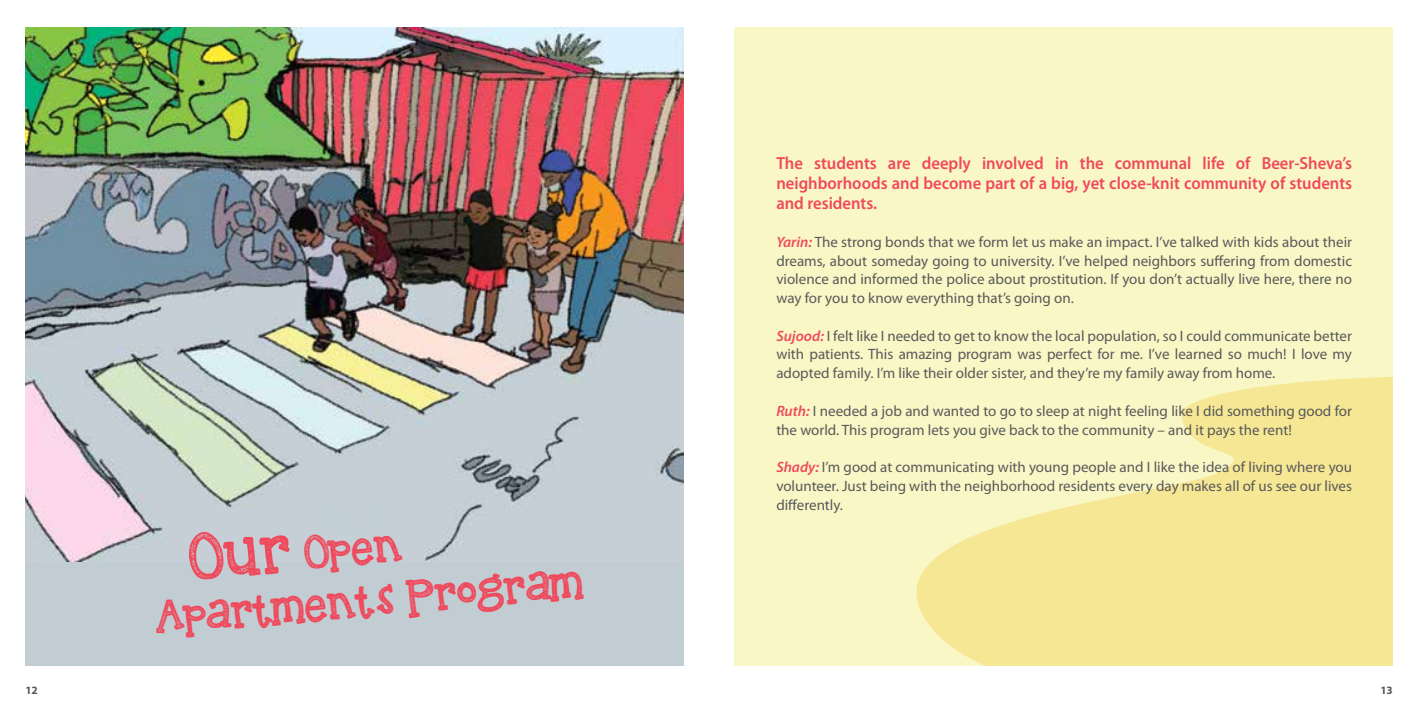
<style>
.page{position:relative;width:1418px;height:709px;background:#fff}
.page>*{position:absolute;margin:0;border:0;box-sizing:border-box;transform-origin:0 0}
.t1{font:41.25px/52px "KBREINDEERGAMES";color:#ef495c}
.t2{font:600 17.5px/20px "Myriad Pro";color:#ef495c;text-align:justify;scale:.95 1}
.t3{font:15px/18.8px "Myriad Pro";color:#58595b;text-align:justify}
.t4{font:700 11.25px "Myriad Pro";color:#58595b}
.s1{font-size:57.5px}
.s2{font-weight:600;font-style:italic;color:#ef495c}
</style>
<div class="page">
<div style="left:734px;top:27px;width:658px;height:638px;background:#faf7c6"></div>
<svg style="left:916px;top:377px;width:476px;height:288px;fill:#f6e794"></svg>
<div style="left:25px;top:27px;width:659px;height:638px;background:#c2cdd3"></div>
<img style="left:25px;top:27px;width:659px;height:534px">
<h1 class="t1" style="left:149px;top:543px;width:429px;text-indent:34px;rotate:-5deg"><span class="s1">Our</span> Open<br>Apartments Program</h1>
<p class="t2" style="left:776px;top:153px;width:607px">The students are deeply involved in the communal life of Beer-Sheva’s neighborhoods and become part of a big, yet close-knit community of students and residents.</p>
<p class="t3" style="left:776px;top:232px;width:577px"><span class="s2">Yarin:</span> The strong bonds that we form let us make an impact. I’ve talked with kids about their dreams, about someday going to university. I’ve helped neighbors suffering from domestic violence and informed the police about prostitution. If you don’t actually live here, there no way for you to know everything that’s going on.</p>
<p class="t3" style="left:776px;top:326px;width:577px"><span class="s2">Sujood:</span> I felt like I needed to get to know the local population, so I could communicate better with patients. This amazing program was perfect for me. I’ve learned so much! I love my adopted family. I’m like their older sister, and they’re my family away from home.</p>
<p class="t3" style="left:776px;top:401px;width:577px"><span class="s2">Ruth:</span> I needed a job and wanted to go to sleep at night feeling like I did something good for the world. This program lets you give back to the community – and it pays the rent!</p>
<p class="t3" style="left:776px;top:457px;width:577px"><span class="s2">Shady:</span> I’m good at communicating with young people and I like the idea of living where you volunteer. Just being with the neighborhood residents every day makes all of us see our lives differently.</p>
<p class="t4" style="left:25px;top:683px;width:14px">12</p>
<p class="t4" style="left:1380px;top:683px;width:14px">13</p>
</div>
